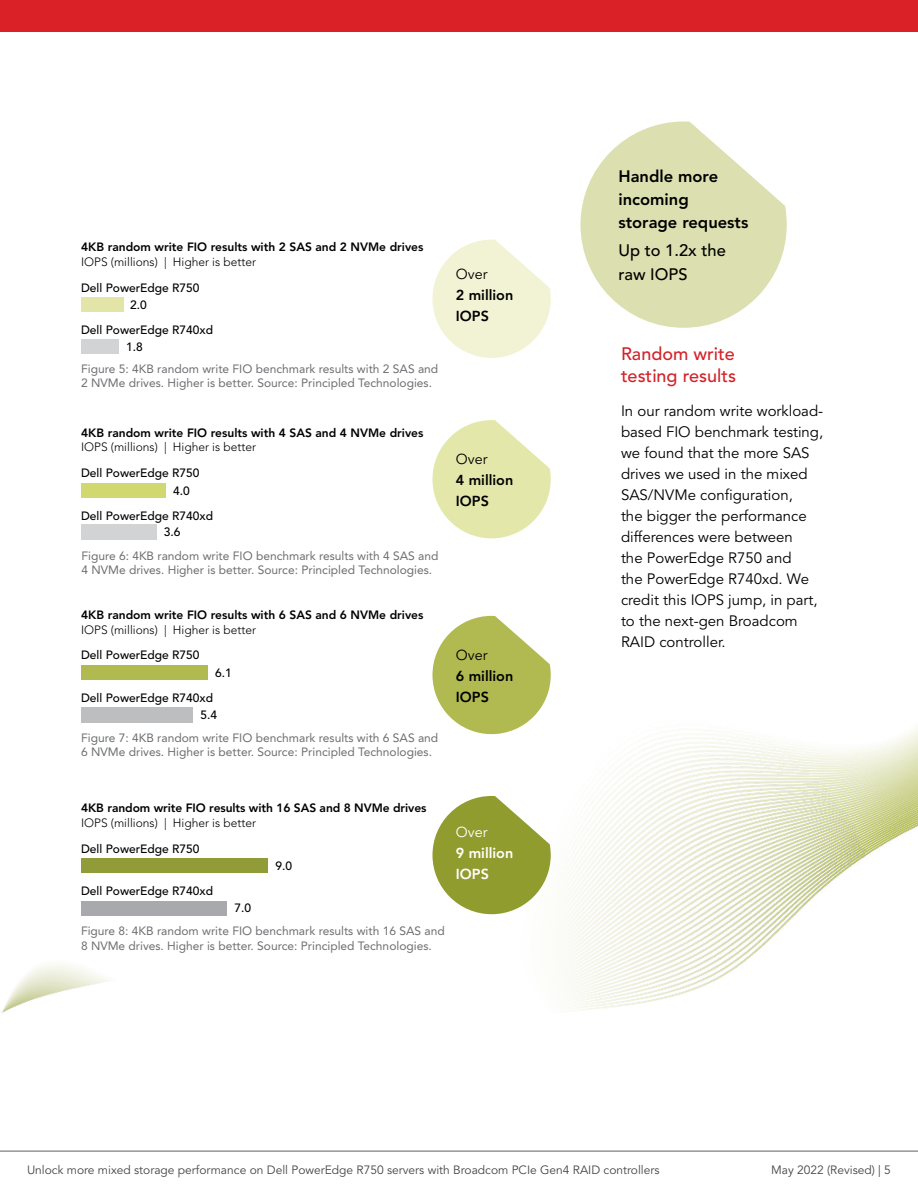
<style>
.page{position:relative;width:918px;height:1188px;background:#fff}
.page>*{position:absolute;margin:0;border:0;box-sizing:border-box;transform-origin:0 0}
.t1{font:500 18px/21.6px "Avenir LT Pro";color:#d2232a}
.t2{font:800 16.5px/23.1px "Avenir LT Pro";color:#000}
.t3{font:500 16.5px/24px "Avenir LT Pro";color:#000}
.t4{font:15px/21px "Avenir LT Pro";color:#000}
.t5{font:800 14.4px/21px "Avenir LT Pro";color:#000}
.t6{font:14.4px "Avenir LT Pro";color:#000}
.t7{font:800 14.4px/21px "Avenir LT Pro";color:#fff}
.t8{font:14.4px "Avenir LT Pro";color:#fff}
.t9{font:12px/14.4px "Avenir LT Pro";color:#6d6e71}
.t10{font:800 12px "Avenir LT Pro";color:#000}
.t11{font:500 12px/17.5px "Avenir LT Pro";color:#000;text-align:center}
.t12{font:300 12px "Avenir LT Pro";color:#000}
.t13{font:12px "Avenir LT Pro";color:#464547}
</style>
<div class="page">
<img style="left:0;top:121px;width:918px;height:1030px">
<svg style="left:580px;top:122px;width:207px;height:206px"></svg>
<svg style="left:432px;top:240px;width:119px;height:118px"></svg>
<svg style="left:432px;top:420px;width:119px;height:118px"></svg>
<svg style="left:432px;top:616px;width:119px;height:118px"></svg>
<svg style="left:432px;top:796px;width:119px;height:118px"></svg>
<div style="left:81px;top:297px;width:42px;height:15px;background:#e2e5a7"></div>
<div style="left:81px;top:339px;width:38px;height:15px;background:#d1d3d4"></div>
<div style="left:81px;top:483px;width:85px;height:15px;background:#d2d870"></div>
<div style="left:81px;top:525px;width:75px;height:15px;background:#d1d3d4"></div>
<div style="left:81px;top:665px;width:126px;height:15px;background:#b1ba4e"></div>
<div style="left:81px;top:707px;width:112px;height:15px;background:#bcbec0"></div>
<div style="left:81px;top:858px;width:187px;height:15px;background:#919c39"></div>
<div style="left:81px;top:901px;width:146px;height:15px;background:#a7a9ac"></div>
<hr style="left:0;top:1151px;width:918px;height:1px;background:#616264">
<div style="left:0;top:0;width:918px;height:32px;background:#da2128"></div>
<p class="t10" style="left:81px;top:240px;width:344px">4KB random write FIO results with 2 SAS and 2 NVMe drives</p>
<p class="t11" style="left:81px;top:279px;width:120px">Dell PowerEdge R750<br>2.0</p>
<p class="t11" style="left:126px;top:338px;width:18px">1.8</p>
<p class="t12" style="left:81px;top:255px;width:176px">IOPS (millions) | Higher is better</p>
<p class="t11" style="left:81px;top:321px;width:134px">Dell PowerEdge R740xd</p>
<p class="t9" style="left:81px;top:362px;width:359px">Figure 5: 4KB random write FIO benchmark results with 2 SAS and<br>2 NVMe drives. Higher is better. Source: Principled Technologies.</p>
<p class="t10" style="left:81px;top:425px;width:344px">4KB random write FIO results with 4 SAS and 4 NVMe drives</p>
<p class="t11" style="left:173px;top:465px;width:28px;text-align:left;text-indent:-92px">Dell PowerEdge R750<br>4.0</p>
<p class="t11" style="left:164px;top:524px;width:18px">3.6</p>
<p class="t12" style="left:81px;top:440px;width:176px">IOPS (millions) | Higher is better</p>
<p class="t11" style="left:81px;top:507px;width:134px">Dell PowerEdge R740xd</p>
<p class="t9" style="left:81px;top:548px;width:359px">Figure 6: 4KB random write FIO benchmark results with 4 SAS and<br>4 NVMe drives. Higher is better. Source: Principled Technologies.</p>
<p class="t10" style="left:81px;top:608px;width:344px">4KB random write FIO results with 6 SAS and 6 NVMe drives</p>
<p class="t11" style="left:81px;top:647px;width:120px">Dell PowerEdge R750</p>
<p class="t11" style="left:215px;top:664px;width:18px">6.1</p>
<p class="t11" style="left:201px;top:706px;width:18px">5.4</p>
<p class="t12" style="left:81px;top:622px;width:176px">IOPS (millions) | Higher is better</p>
<p class="t11" style="left:81px;top:689px;width:134px">Dell PowerEdge R740xd</p>
<p class="t9" style="left:81px;top:730px;width:359px">Figure 7: 4KB random write FIO benchmark results with 6 SAS and<br>6 NVMe drives. Higher is better. Source: Principled Technologies.</p>
<p class="t6" style="left:456px;top:266px;width:33px">Over</p>
<p class="t5" style="left:456px;top:285px;width:59px">2 million<br>IOPS</p>
<p class="t6" style="left:456px;top:450px;width:33px">Over</p>
<p class="t5" style="left:456px;top:469px;width:59px">4 million<br>IOPS</p>
<p class="t6" style="left:456px;top:646px;width:33px">Over</p>
<p class="t5" style="left:456px;top:665px;width:59px">6 million<br>IOPS</p>
<p class="t10" style="left:81px;top:801px;width:347px">4KB random write FIO results with 16 SAS and 8 NVMe drives</p>
<p class="t11" style="left:81px;top:840px;width:120px">Dell PowerEdge R750</p>
<p class="t11" style="left:276px;top:858px;width:18px">9.0</p>
<p class="t11" style="left:234px;top:899px;width:18px">7.0</p>
<p class="t12" style="left:81px;top:816px;width:176px">IOPS (millions) | Higher is better</p>
<p class="t11" style="left:81px;top:883px;width:134px">Dell PowerEdge R740xd</p>
<p class="t9" style="left:81px;top:924px;width:365px">Figure 8: 4KB random write FIO benchmark results with 16 SAS and<br>8 NVMe drives. Higher is better. Source: Principled Technologies.</p>
<p class="t8" style="left:456px;top:823px;width:33px">Over</p>
<p class="t7" style="left:456px;top:843px;width:59px">9 million<br>IOPS</p>
<h2 class="t2" style="left:619px;top:165px;width:131px">Handle more incoming storage requests</h2>
<h2 class="t3" style="left:619px;top:238px;width:109px">Up to 1.2x the raw IOPS</h2>
<h1 class="t1" style="left:621px;top:343px;width:117px">Random write testing results</h1>
<p class="t4" style="left:621px;top:401px;width:204px">In our random write workload&shy;based FIO benchmark testing, we found that the more SAS drives we used in the mixed<br>SAS/NVMe configuration,<br>the bigger the performance differences were between<br>the PowerEdge R750 and<br>the PowerEdge R740xd. We credit this IOPS jump, in part, to the next-gen Broadcom<br>RAID controller.</p>
<p class="t13" style="left:27px;top:1163px;width:634px">Unlock more mixed storage performance on Dell PowerEdge R750 servers with Broadcom PCIe Gen4 RAID controllers</p>
<p class="t13" style="left:771px;top:1163px;width:121px">May 2022 (Revised) | 5</p>
</div>
